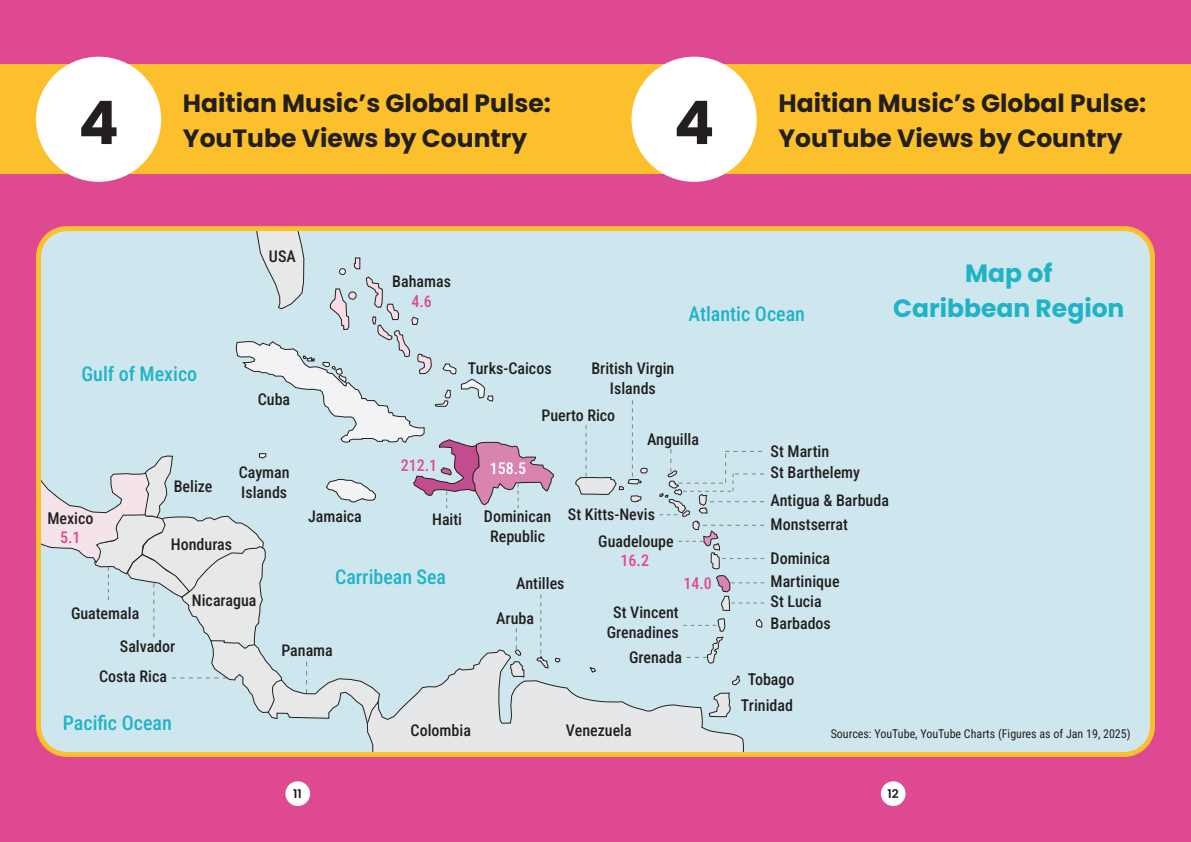
<style>
.page{position:relative;width:1191px;height:842px;background:#df4991}
.page>*{position:absolute;margin:0;border:0;box-sizing:border-box;transform-origin:0 0}
.Cover_H1{font:700 60px "Poppins";color:#231f20}
.Cover_H1-2{font:700 25px "Poppins";color:#231f20}
.Cover_H1-3{font:700 25px/35px "Poppins";color:#1fb3c7;text-align:center}
.t1{font:500 20px "Roboto Condensed";color:#1fb3c7}
.t2{font:500 16px/20px "Roboto Condensed";color:#231f20;text-align:center}
.t3{font:500 16px "Roboto Condensed";color:#df4991}
.t4{font:500 16px "Roboto Condensed";color:#fff}
.t5{font:12px "Roboto Condensed";color:#231f20}
.t6{font:600 12px "Poppins";color:#231f20}
</style>
<div class="page">
<div style="left:285px;top:781px;width:25px;height:25px;background:#fff;border-radius:50%"></div>
<div style="left:881px;top:781px;width:24px;height:25px;background:#fff;border-radius:50%"></div>
<div style="left:39px;top:229px;width:1113px;height:525px;background:#cee7ee;border-radius:28px"></div>
<div style="left:36px;top:226px;width:1119px;height:531px;border:5px solid #fbc02b;border-radius:28px"></div>
<div style="left:595px;top:65px;width:596px;height:109px;background:#fbc02b"></div>
<div style="left:631px;top:57px;width:125px;height:125px;background:#fff;border-radius:50%"></div>
<div style="left:0;top:65px;width:595px;height:109px;background:#fbc02b"></div>
<div style="left:36px;top:57px;width:125px;height:125px;background:#fff;border-radius:50%"></div>
<svg style="left:38px;top:229px;width:726px;height:525px"></svg>
<p class="Cover_H1" style="left:78px;top:88px;width:42px">4</p>
<p class="Cover_H1-2" style="left:183px;top:88px;width:369px">Haitian Music’s Global Pulse:</p>
<p class="Cover_H1-2" style="left:183px;top:123px;width:346px">YouTube Views by Country</p>
<p class="t2" style="left:269px;top:246px;width:28px">USA</p>
<p class="t2" style="left:392px;top:271px;width:60px">Bahamas</p>
<p class="t3" style="left:411px;top:290px;width:22px">4.6</p>
<p class="t1" style="left:81px;top:360px;width:117px">Gulf of Mexico</p>
<p class="t2" style="left:468px;top:357px;width:85px">Turks-Caicos</p>
<p class="t2" style="left:258px;top:389px;width:34px">Cuba</p>
<p class="Cover_H1" style="left:674px;top:88px;width:42px">4</p>
<p class="Cover_H1-2" style="left:778px;top:88px;width:369px">Haitian Music’s Global Pulse:</p>
<p class="Cover_H1-2" style="left:778px;top:123px;width:346px">YouTube Views by Country</p>
<p class="t1" style="left:688px;top:300px;width:118px">Atlantic Ocean</p>
<p class="t2" style="left:591px;top:357px;width:84px">British Virgin<br>Islands</p>
<p class="Cover_H1-3" style="left:893px;top:256px;width:233px">Map of<br>Caribbean Region</p>
<p class="t2" style="left:541px;top:405px;width:75px">Puerto Rico</p>
<p class="t2" style="left:647px;top:428px;width:54px">Anguilla</p>
<p class="t2" style="left:770px;top:440px;width:60px">St Martin</p>
<p class="t2" style="left:47px;top:508px;width:48px">Mexico</p>
<p class="t3" style="left:60px;top:526px;width:22px">5.1</p>
<p class="t2" style="left:174px;top:475px;width:40px">Belize</p>
<p class="t2" style="left:239px;top:461px;width:52px">Cayman</p>
<p class="t2" style="left:241px;top:481px;width:47px">Islands</p>
<p class="t2" style="left:171px;top:534px;width:63px">Honduras</p>
<p class="t3" style="left:401px;top:454px;width:38px">212.1</p>
<p class="t2" style="left:308px;top:505px;width:55px">Jamaica</p>
<p class="t2" style="left:432px;top:509px;width:32px">Haiti</p>
<p class="t4" style="left:489px;top:457px;width:38px">158.5</p>
<p class="t2" style="left:484px;top:505px;width:69px">Dominican<br>Republic</p>
<p class="t2" style="left:568px;top:503px;width:89px">St Kitts-Nevis</p>
<p class="t2" style="left:598px;top:530px;width:77px">Guadeloupe</p>
<p class="t2" style="left:770px;top:462px;width:91px">St Barthelemy</p>
<p class="t2" style="left:770px;top:490px;width:120px">Antigua &amp; Barbuda</p>
<p class="t2" style="left:770px;top:514px;width:79px">Monstserrat</p>
<p class="t3" style="left:620px;top:549px;width:30px">16.2</p>
<p class="t2" style="left:770px;top:548px;width:61px">Dominica</p>
<p class="t1" style="left:335px;top:563px;width:113px">Carribean Sea</p>
<p class="t2" style="left:516px;top:573px;width:50px">Antilles</p>
<p class="t3" style="left:683px;top:572px;width:30px">14.0</p>
<p class="t2" style="left:770px;top:570px;width:70px">Martinique</p>
<p class="t2" style="left:71px;top:602px;width:70px">Guatemala</p>
<p class="t2" style="left:120px;top:635px;width:57px">Salvador</p>
<p class="t2" style="left:192px;top:590px;width:66px">Nicaragua</p>
<p class="t2" style="left:281px;top:639px;width:53px">Panama</p>
<p class="t2" style="left:496px;top:607px;width:39px">Aruba</p>
<p class="t2" style="left:607px;top:602px;width:73px">St Vincent<br>Grenadines</p>
<p class="t2" style="left:629px;top:647px;width:54px">Grenada</p>
<p class="t2" style="left:770px;top:591px;width:53px">St Lucia</p>
<p class="t2" style="left:770px;top:613px;width:62px">Barbados</p>
<p class="t2" style="left:99px;top:666px;width:70px">Costa Rica</p>
<p class="t2" style="left:747px;top:669px;width:48px">Tobago</p>
<p class="t2" style="left:741px;top:695px;width:54px">Trinidad</p>
<p class="t1" style="left:63px;top:709px;width:110px">Pacific Ocean</p>
<p class="t2" style="left:411px;top:720px;width:62px">Colombia</p>
<p class="t2" style="left:566px;top:720px;width:67px">Venezuela</p>
<p class="t5" style="left:830px;top:725px;width:301px">Sources: YouTube, YouTube Charts (Figures as of Jan 19, 2025)</p>
<p class="t6" style="left:293px;top:787px;width:10px">11</p>
<p class="t6" style="left:887px;top:787px;width:13px">12</p>
</div>
